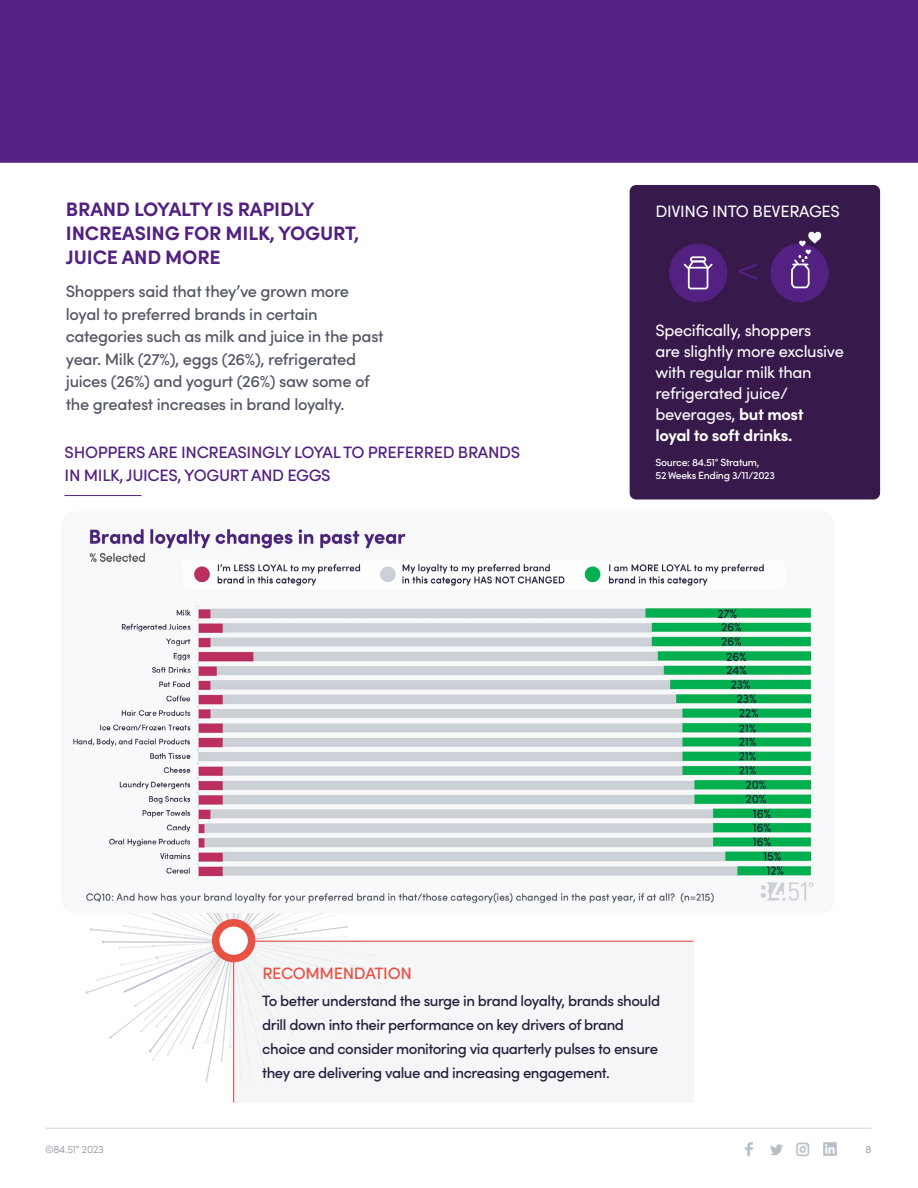
<style>
.page{position:relative;width:918px;height:1188px;background:#fff}
.page>*{position:absolute;margin:0;border:0;box-sizing:border-box;transform-origin:0 0}
.t1{font:300 36.45px "Limitless Sans";color:#522181}
.t2{font:700 19.5px/24px "Limitless Sans";letter-spacing:-.01em;color:#522181}
.t3{font:500 16.5px/22.5px "Limitless Sans";letter-spacing:-.02em;color:#535665}
.t4{font:16.5px/21px "Limitless Sans";letter-spacing:-.02em;color:#fff}
.t5{font:500 16.5px/22.5px "Limitless Sans";letter-spacing:-.02em;color:#522181}
.t6{font:500 16.5px "Limitless Sans";letter-spacing:-.02em;color:#e85245}
.t7{font:500 15px/24px "Limitless Sans";letter-spacing:-.03em;color:#20203c}
.t8{font:500 10.5px/13.5px "Limitless Sans";letter-spacing:-.03em;color:#fff}
.t9{font:300 10.5px "Limitless Sans";letter-spacing:-.02em;color:#898b9a}
.s1{font-weight:700}
</style>
<div class="page">
<hr style="left:45px;top:1128px;width:827px;height:1px;background:#b8bec6">
<img style="left:744px;top:1142px;width:9px;height:14px">
<img style="left:770px;top:1144px;width:13px;height:12px">
<img style="left:823px;top:1142px;width:14px;height:14px">
<img style="left:796px;top:1142px;width:14px;height:15px">
<div style="left:0;top:0;width:918px;height:163px;background:#522181"></div>
<div style="left:630px;top:185px;width:250px;height:315px;background:#38194c;border-radius:6px"></div>
<svg style="left:85px;top:913px;width:297px;height:168px"></svg>
<img style="left:73px;top:527px;width:742px;height:377px">
<hr style="left:64px;top:495px;width:77px;height:1px;background:#522181">
<div style="left:234px;top:941px;width:460px;height:161px;background:#f2f4f6"></div>
<hr style="left:233px;top:922px;width:1px;height:180px;background:#e85245">
<hr style="left:234px;top:941px;width:460px;height:1px;background:#e85245">
<div style="left:216px;top:923px;width:36px;height:36px;background:#fff;border-radius:50%"></div>
<div style="left:212px;top:919px;width:43px;height:43px;border:8px solid #e85245;border-radius:50%"></div>
<div style="left:669px;top:244px;width:58px;height:58px;background:#522181;border-radius:50%"></div>
<div style="left:690px;top:256px;width:16px;height:6px;border:2px solid #fff;border-radius:2px"></div>
<svg style="left:683px;top:259px;width:30px;height:31px"></svg>
<div style="left:771px;top:244px;width:58px;height:58px;background:#522181;border-radius:50%"></div>
<svg style="left:790px;top:231px;width:31px;height:58px"></svg>
<p class="t2" style="left:66px;top:196px;width:295px">BRAND LOYALTY IS RAPIDLY<br>INCREASING FOR MILK, YOGURT,<br>JUICE AND MORE</p>
<p class="t3" style="left:66px;top:279px;width:319px">Shoppers said that they’ve grown more loyal to preferred brands in certain categories such as milk and juice in the past year. Milk (27%), eggs (26%), refrigerated juices (26%) and yogurt (26%) saw some of the greatest increases in brand loyalty.</p>
<p class="t5" style="left:65px;top:440px;width:457px">SHOPPERS ARE INCREASINGLY LOYAL TO PREFERRED BRANDS<br>IN MILK, JUICES, YOGURT AND EGGS</p>
<p class="t4" style="left:655px;top:200px;width:186px">DIVING INTO BEVERAGES</p>
<h1 class="t1" style="left:760px;top:301px;width:24px;rotate:-180deg">&gt;</h1>
<p class="t4" style="left:655px;top:319px;width:190px">Specifically, shoppers<br>are slightly more exclusive with regular milk than refrigerated juice/ beverages, <span class="s1">but most<br>loyal to soft drinks.</span></p>
<p class="t8" style="left:655px;top:455px;width:121px">Source: 84.51° Stratum,<br>52 Weeks Ending 3/11/2023</p>
<p class="t6" style="left:262px;top:961px;width:151px">RECOMMENDATION</p>
<p class="t7" style="left:262px;top:988px;width:399px">To better understand the surge in brand loyalty, brands should drill down into their performance on key drivers of brand choice and consider monitoring via quarterly pulses to ensure they are delivering value and increasing engagement.</p>
<p class="t9" style="left:45px;top:1142px;width:60px">©84.51° 2023</p>
<p class="t9" style="left:866px;top:1142px;width:7px">8</p>
</div>
